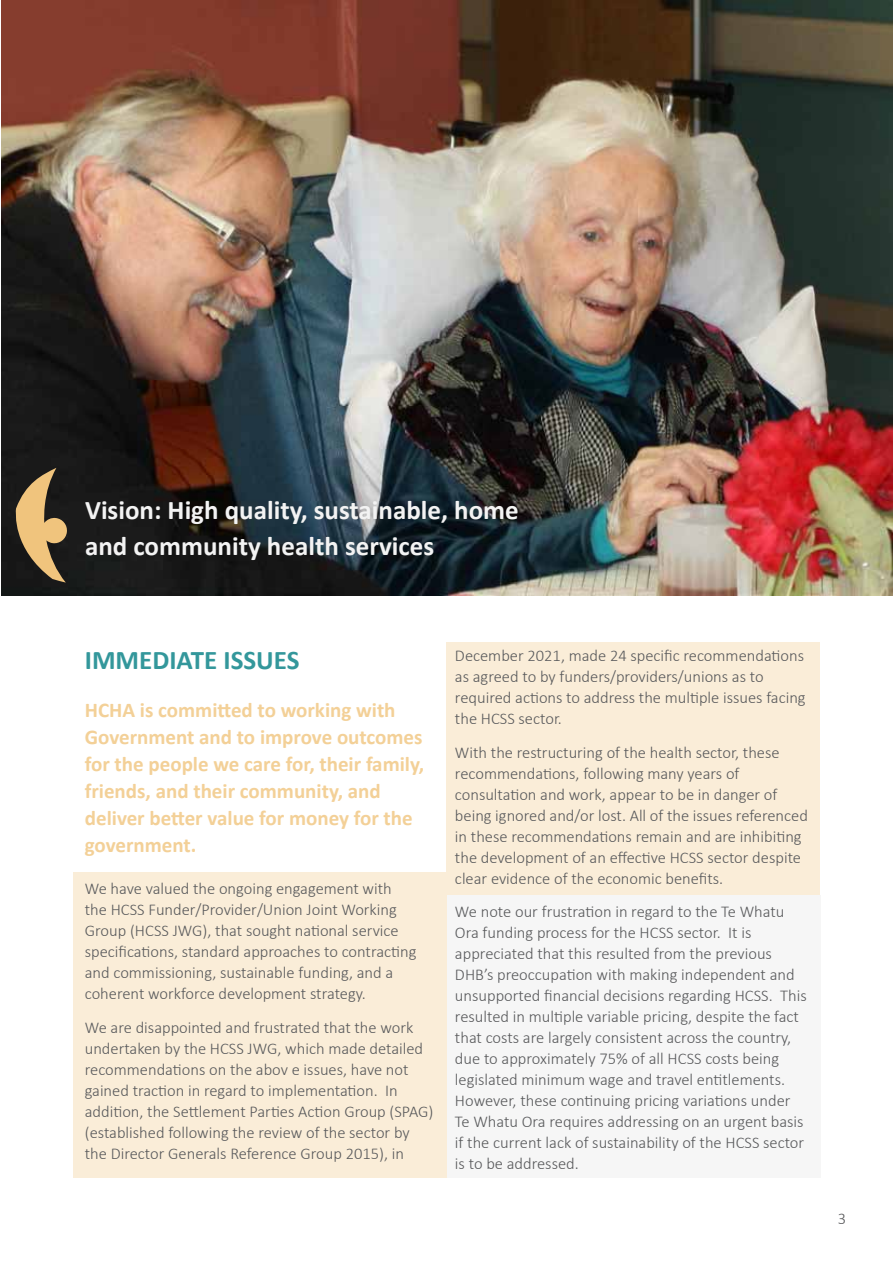
<style>
.page{position:relative;width:893px;height:1263px;background:#fff}
.page>*{position:absolute;margin:0;border:0;box-sizing:border-box;transform-origin:0 0}
.t1{font:700 27px/36px "Calibri";color:#f3f3f3}
.t2{font:700 27px "Calibri";color:#33979b}
.t3{font:700 21px/27px "Calibri";color:#f3d097}
.t4{font:300 16.5px/21px "Calibri";color:#58595b}
</style>
<div class="page">
<div style="left:446px;top:642px;width:374px;height:253px;background:#faedd8"></div>
<div style="left:73px;top:873px;width:373px;height:305px;background:#faedd8"></div>
<div style="left:448px;top:895px;width:373px;height:283px;background:#f6f6f6"></div>
<img style="left:1px;top:0;width:892px;height:595px">
<svg style="left:12px;top:468px;width:56px;height:115px;background:#776444"></svg>
<h1 class="t1" style="left:85px;top:492px;width:435px">Vision: High quality, sustainable, home and community health services</h1>
<h1 class="t2" style="left:85px;top:640px;width:216px">IMMEDIATE ISSUES</h1>
<p class="t3" style="left:85px;top:696px;width:341px">HCHA is committed to working with<br>Government and to improve outcomes for the people we care for, their family, friends, and their community, and deliver better value for money for the government.</p>
<p class="t4" style="left:85px;top:878px;width:333px">We have valued the ongoing engagement with the HCSS Funder/Provider/Union Joint Working Group (HCSS JWG), that sought national service specifications, standard approaches to contracting and commissioning, sustainable funding, and a coherent workforce development strategy.</p>
<p class="t4" style="left:85px;top:1017px;width:350px">We are disappointed and frustrated that the work undertaken by the HCSS JWG, which made detailed recommendations on the abov e issues, have not gained traction in regard to implementation. In addition, the Settlement Parties Action Group (SPAG) (established following the review of the sector by the Director Generals Reference Group 2015), in</p>
<p class="t4" style="left:455px;top:645px;width:352px">December 2021, made 24 specific recommendations as agreed to by funders/providers/unions as to required actions to address the multiple issues facing the HCSS sector.</p>
<p class="t4" style="left:455px;top:741px;width:354px">With the restructuring of the health sector, these recommendations, following many years of consultation and work, appear to be in danger of being ignored and/or lost. All of the issues referenced in these recommendations remain and are inhibiting the development of an effective HCSS sector despite clear evidence of the economic benefits.</p>
<p class="t4" style="left:455px;top:901px;width:353px">We note our frustration in regard to the Te Whatu Ora funding process for the HCSS sector. It is appreciated that this resulted from the previous DHB’s preoccupation with making independent and unsupported financial decisions regarding HCSS. This resulted in multiple variable pricing, despite the fact that costs are largely consistent across the country, due to approximately 75% of all HCSS costs being legislated minimum wage and travel entitlements.<br>However, these continuing pricing variations under Te Whatu Ora requires addressing on an urgent basis if the current lack of sustainability of the HCSS sector is to be addressed.</p>
<p class="t4" style="left:838px;top:1208px;width:10px">3</p>
</div>
